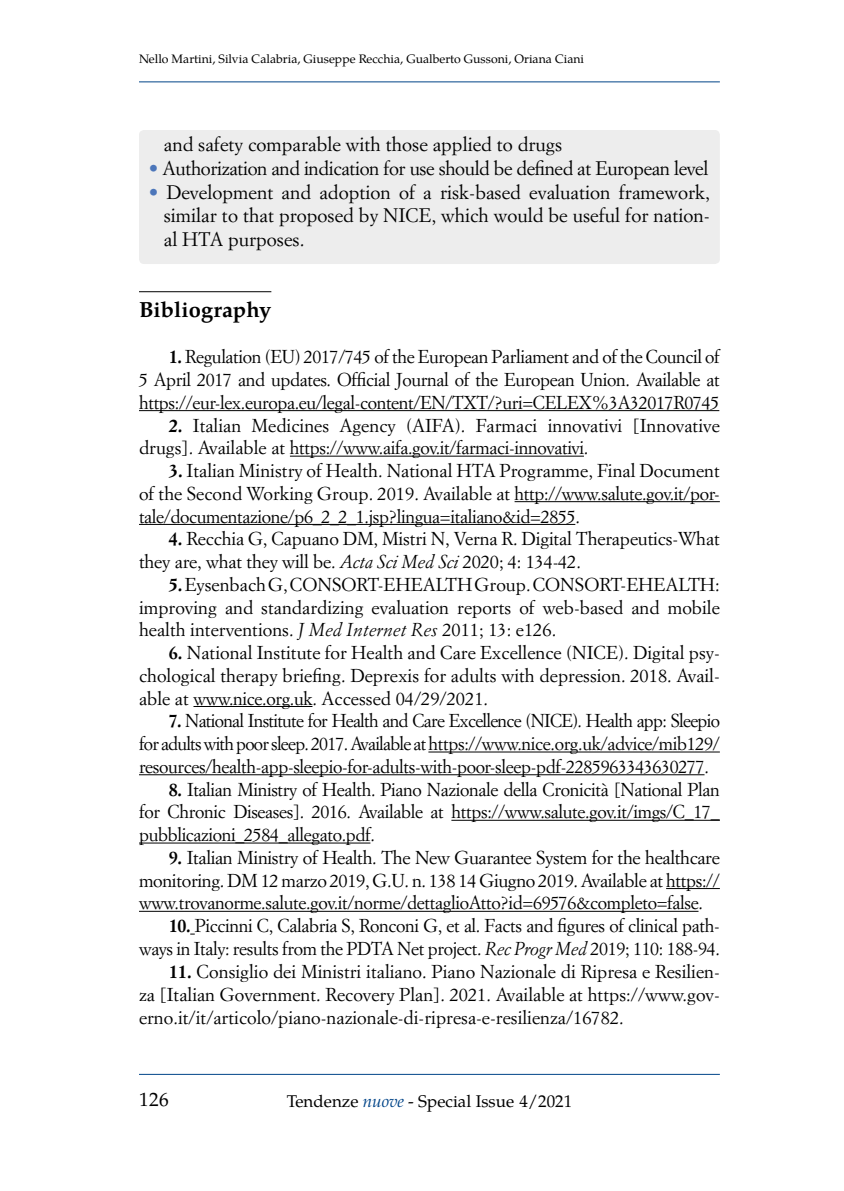
<style>
.page{position:relative;width:844px;height:1191px;background:#fff}
.page>*{position:absolute;margin:0;border:0;box-sizing:border-box;transform-origin:0 0}
.t1{font:700 21.88px "Te X Gyre Pagella";color:#000}
.t2{font:19.25px/23.6px "Simoncini Garamond";color:#000;text-align:justify}
.t3{font:19.25px "Simoncini Garamond";letter-spacing:-.02em;color:#000}
.t4{font:19.25px "Te X Gyre Pagella";color:#000}
.t5{font:18.38px/22.8px "Simoncini Garamond Std";letter-spacing:-.02em;color:#000;text-align:justify}
.t6{font:18.38px/22.8px "Simoncini Garamond Std";color:#000}
.t7{font:16.97px "Te X Gyre Pagella";color:#000}
.t8{font:12.25px "Te X Gyre Pagella";color:#000}
.s1{color:#4c76ba}
.s2{font-weight:700}
.s3{font-style:italic}
.s4{font-style:italic;color:#048}
</style>
<div class="page">
<hr style="left:139px;top:1074px;width:580px;height:1px;background:#048">
<hr style="left:139px;top:82px;width:580px;height:1px;background:#048">
<div style="left:139px;top:130px;width:580px;height:134px;background:#ededed;border-radius:5px"></div>
<hr style="left:139px;top:291px;width:132px;height:1px;background:#000">
<hr style="left:139px;top:410px;width:580px;height:1px;background:#000">
<hr style="left:290px;top:456px;width:293px;height:1px;background:#000">
<hr style="left:514px;top:501px;width:205px;height:1px;background:#000">
<hr style="left:139px;top:524px;width:436px;height:1px;background:#000">
<hr style="left:193px;top:706px;width:119px;height:1px;background:#000">
<hr style="left:428px;top:751px;width:291px;height:1px;background:#000">
<hr style="left:139px;top:774px;width:565px;height:1px;background:#000">
<hr style="left:451px;top:820px;width:268px;height:1px;background:#000">
<hr style="left:139px;top:842px;width:231px;height:1px;background:#000">
<hr style="left:666px;top:888px;width:53px;height:1px;background:#000">
<hr style="left:139px;top:911px;width:559px;height:1px;background:#000">
<p class="t8" style="left:139px;top:50px;width:446px">Nello Martini, Silvia Calabria, Giuseppe Recchia, Gualberto Gussoni, Oriana Ciani</p>
<p class="t2" style="left:164px;top:132px;width:400px">and safety comparable with those applied to drugs</p>
<p class="t3" style="left:149px;top:156px;width:560px"><span class="s1">•</span> Authorization and indication for use should be defined at European level</p>
<p class="t2" style="left:164px;top:180px;width:547px;text-indent:-15px"><span class="s1">•</span> Development and adoption of a risk-based evaluation framework, similar to that proposed by NICE, which would be useful for nation&shy;al HTA purposes.</p>
<p class="t1" style="left:139px;top:293px;width:134px">Bibliography</p>
<p class="t5" style="left:139px;top:345px;width:582px;text-indent:30px"><span class="s2">1.</span> Regulation (EU) 2017/745 of the European Parliament and of the Council of 5 April 2017 and updates. Official Journal of the European Union. Available at https://eur-lex.europa.eu/legal-content/EN/TXT/?uri=CELEX%3A32017R0745</p>
<p class="t6" style="left:139px;top:413px;width:582px;text-indent:30px"><span class="s2">2.</span> Italian Medicines Agency (AIFA). Farmaci innovativi [Innovative drugs]. Available at https://www.aifa.gov.it/farmaci-innovativi.</p>
<p class="t5" style="left:139px;top:459px;width:582px;text-indent:30px"><span class="s2">3.</span> Italian Ministry of Health. National HTA Programme, Final Document of the Second Working Group. 2019. Available at http://www.salute.gov.it/por&shy;tale/documentazione/p6_2_2_1.jsp?lingua=italiano&amp;id=2855.</p>
<p class="t5" style="left:139px;top:527px;width:582px;text-indent:30px"><span class="s2">4.</span> Recchia G, Capuano DM, Mistri N, Verna R. Digital Therapeutics-What they are, what they will be. <span class="s3">Acta Sci Med Sci</span> 2020; 4: 134-42.</p>
<p class="t5" style="left:139px;top:572px;width:582px;text-indent:30px"><span class="s2">5.</span> Eysenbach G, CONSORT-EHEALTH Group. CONSORT-EHEALTH: improving and standardizing evaluation reports of web-based and mobile health interventions. <span class="s3">J Med Internet Res</span> 2011; 13: e126.</p>
<p class="t5" style="left:139px;top:641px;width:582px;text-indent:30px"><span class="s2">6.</span> National Institute for Health and Care Excellence (NICE). Digital psy&shy;chological therapy briefing. Deprexis for adults with depression. 2018. Avail&shy;able at www.nice.org.uk. Accessed 04/29/2021.</p>
<p class="t5" style="left:139px;top:709px;width:582px;text-indent:30px"><span class="s2">7.</span> National Institute for Health and Care Excellence (NICE). Health app: Sleepio for adults with poor sleep. 2017. Available at https://www.nice.org.uk/advice/mib129/ resources/health-app-sleepio-for-adults-with-poor-sleep-pdf-2285963343630277.</p>
<p class="t5" style="left:139px;top:777px;width:582px;text-indent:30px"><span class="s2">8.</span> Italian Ministry of Health. Piano Nazionale della Cronicità [National Plan for Chronic Diseases]. 2016. Available at https://www.salute.gov.it/imgs/C_17_ pubblicazioni_2584_allegato.pdf.</p>
<p class="t5" style="left:139px;top:845px;width:582px;text-indent:30px"><span class="s2">9.</span> Italian Ministry of Health. The New Guarantee System for the healthcare monitoring. DM 12 marzo 2019, G.U. n. 138 14 Giugno 2019. Available at https:// www.trovanorme.salute.gov.it/norme/dettaglioAtto?id=69576&amp;completo=false.</p>
<p class="t5" style="left:139px;top:914px;width:582px;text-align:right"><span class="s2">10.</span> Piccinni C, Calabria S, Ronconi G, et al. Facts and figures of clinical path&shy;ways in Italy: results from the PDTA Net project. <span class="s3">Rec Progr Med</span> 2019; 110: 188-94.</p>
<p class="t5" style="left:139px;top:959px;width:582px;line-height:23.3px;text-indent:30px"><span class="s2">11.</span> Consiglio dei Ministri italiano. Piano Nazionale di Ripresa e Resilien&shy;za [Italian Government. Recovery Plan]. 2021. Available at https://www.gov&shy;erno.it/it/articolo/piano-nazionale-di-ripresa-e-resilienza/16782.</p>
<p class="t4" style="left:139px;top:1084px;width:31px">126</p>
<p class="t7" style="left:286px;top:1088px;width:287px">Tendenze <span class="s4">nuove</span> - Special Issue 4/2021</p>
</div>
